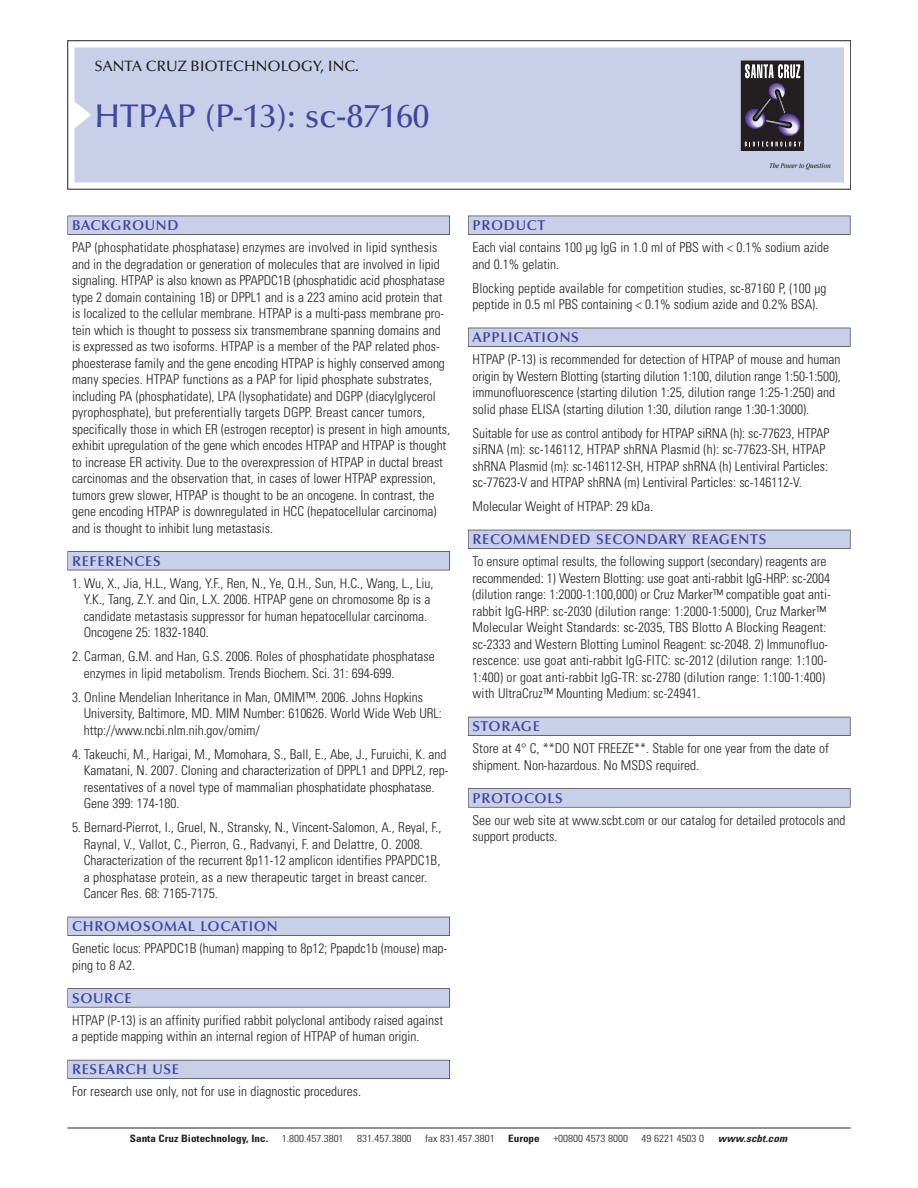
<style>
.page{position:relative;width:918px;height:1188px;background:#fff}
.page>*{position:absolute;margin:0;border:0;box-sizing:border-box;transform-origin:0 0}
.t1{font:500 33px "Optima";color:#41459c}
.t2{font:500 15px "Optima";color:#231f20}
.t3{font:600 14.25px "Optima";letter-spacing:.05em;color:#41459c}
.t4{font:300 condensed 13.5px/16.5px "Univers";color:#231f20}
.t5{font:300 condensed 10.2px "Univers";color:#231f20;scale:1.1 1}
.t6{font:700 condensed 10.2px "Univers";color:#231f20;scale:1.1 1}
.t7{font:italic 700 condensed 10.2px "Univers";color:#231f20;scale:1.1 1}
.t8{font:italic condensed 7.5px "Garamond";color:#231f20}
</style>
<div class="page">
<div style="left:74px;top:47px;width:770px;height:135px;background:#c7cfe9"></div>
<div style="left:741px;top:61px;width:62px;height:89px;background:#231f20"></div>
<div style="left:741px;top:61px;width:63px;height:90px;border:1px solid #231f20"></div>
<svg style="left:741px;top:64px;width:64px;height:83px"></svg>
<div style="left:68px;top:216px;width:382px;height:19px;background:#64636a"></div>
<div style="left:68px;top:216px;width:381px;height:18px;background:#c7cfe9"></div>
<div style="left:68px;top:551px;width:382px;height:19px;background:#64636a"></div>
<div style="left:68px;top:552px;width:381px;height:18px;background:#c7cfe9"></div>
<div style="left:68px;top:917px;width:382px;height:19px;background:#63636c"></div>
<div style="left:68px;top:917px;width:381px;height:18px;background:#c7cfe9"></div>
<div style="left:68px;top:988px;width:382px;height:19px;background:#6b696e"></div>
<div style="left:68px;top:989px;width:381px;height:18px;background:#c7cfe9"></div>
<div style="left:68px;top:1060px;width:382px;height:19px;background:#696a75"></div>
<div style="left:68px;top:1060px;width:381px;height:18px;background:#c7cfe9"></div>
<div style="left:468px;top:216px;width:382px;height:19px;background:#64636a"></div>
<div style="left:468px;top:216px;width:382px;height:18px;background:#c7cfe9"></div>
<div style="left:468px;top:328px;width:382px;height:19px;background:#62626a"></div>
<div style="left:468px;top:328px;width:382px;height:18px;background:#c7cfe9"></div>
<div style="left:468px;top:530px;width:382px;height:19px;background:#63636c"></div>
<div style="left:468px;top:530px;width:382px;height:18px;background:#c7cfe9"></div>
<div style="left:468px;top:717px;width:382px;height:19px;background:#63646e"></div>
<div style="left:468px;top:717px;width:382px;height:18px;background:#c7cfe9"></div>
<svg style="left:468px;top:788px;width:382px;height:20px"></svg>
<div style="left:468px;top:789px;width:382px;height:18px;background:#c7cfe9"></div>
<hr style="left:68px;top:1128px;width:782px;height:1px;background:#231f20">
<p class="t2" style="left:94px;top:60px;width:266px">SANTA CRUZ BIOTECHNOLOGY, INC.</p>
<h1 class="t1" style="left:94px;top:102px;width:336px">HTPAP (P-13): sc-87160</h1>
<p class="t3" style="left:72px;top:219px;width:108px">BACKGROUND</p>
<p class="t4" style="left:72px;top:240px;width:380px">PAP (phosphatidate phosphatase) enzymes are involved in lipid synthesis and in the degradation or generation of molecules that are involved in lipid signaling. HTPAP is also known as PPAPDC1B (phosphatidic acid phosphatase type 2 domain containing 1B) or DPPL1 and is a 223 amino acid protein that is localized to the cellular membrane. HTPAP is a multi-pass membrane pro&shy;tein which is thought to possess six transmembrane spanning domains and is expressed as two isoforms. HTPAP is a member of the PAP related phos&shy;phoesterase family and the gene encoding HTPAP is highly conserved among many species. HTPAP functions as a PAP for lipid phosphate substrates, including PA (phosphatidate), LPA (lysophatidate) and DGPP (diacylglycerol pyrophosphate), but preferentially targets DGPP. Breast cancer tumors, specifically those in which ER (estrogen receptor) is present in high amounts, exhibit upregulation of the gene which encodes HTPAP and HTPAP is thought to increase ER activity. Due to the overexpression of HTPAP in ductal breast carcinomas and the observation that, in cases of lower HTPAP expression, tumors grew slower, HTPAP is thought to be an oncogene. In contrast, the gene encoding HTPAP is downregulated in HCC (hepatocellular carcinoma) and is thought to inhibit lung metastasis.</p>
<p class="t3" style="left:72px;top:555px;width:90px">REFERENCES</p>
<p class="t4" style="left:84px;top:576px;width:351px;text-indent:-12px">1. Wu, X., Jia, H.L., Wang, Y.F., Ren, N., Ye, Q.H., Sun, H.C., Wang, L., Liu, Y.K., Tang, Z.Y. and Qin, L.X. 2006. HTPAP gene on chromosome 8p is a candidate metastasis suppressor for human hepatocellular carcinoma.<br>Oncogene 25: 1832-1840.</p>
<p class="t4" style="left:84px;top:649px;width:353px;text-indent:-12px">2. Carman, G.M. and Han, G.S. 2006. Roles of phosphatidate phosphatase enzymes in lipid metabolism. Trends Biochem. Sci. 31: 694-699.</p>
<p class="t4" style="left:84px;top:690px;width:360px;text-indent:-12px">3. Online Mendelian Inheritance in Man, OMIM™. 2006. Johns Hopkins<br>University, Baltimore, MD. MIM Number: 610626. World Wide Web URL: http://www.ncbi.nlm.nih.gov/omim/</p>
<p class="t4" style="left:84px;top:747px;width:366px;text-indent:-12px">4. Takeuchi, M., Harigai, M., Momohara, S., Ball, E., Abe, J., Furuichi, K. and Kamatani, N. 2007. Cloning and characterization of DPPL1 and DPPL2, rep&shy;resentatives of a novel type of mammalian phosphatidate phosphatase.<br>Gene 399: 174-180.</p>
<p class="t4" style="left:84px;top:820px;width:359px;text-indent:-12px">5. Bernard-Pierrot, I., Gruel, N., Stransky, N., Vincent-Salomon, A., Reyal, F., Raynal, V., Vallot, C., Pierron, G., Radvanyi, F. and Delattre, O. 2008.<br>Characterization of the recurrent 8p11-12 amplicon identifies PPAPDC1B, a phosphatase protein, as a new therapeutic target in breast cancer.<br>Cancer Res. 68: 7165-7175.</p>
<p class="t3" style="left:72px;top:920px;width:207px">CHROMOSOMAL LOCATION</p>
<p class="t4" style="left:72px;top:942px;width:377px">Genetic locus: PPAPDC1B (human) mapping to 8p12; Ppapdc1b (mouse) map&shy;ping to 8 A2.</p>
<p class="t3" style="left:72px;top:992px;width:61px">SOURCE</p>
<p class="t4" style="left:72px;top:1013px;width:373px">HTPAP (P-13) is an affinity purified rabbit polyclonal antibody raised against a peptide mapping within an internal region of HTPAP of human origin.</p>
<p class="t3" style="left:72px;top:1063px;width:109px">RESEARCH USE</p>
<p class="t4" style="left:72px;top:1085px;width:290px">For research use only, not for use in diagnostic procedures.</p>
<p class="t8" style="left:769px;top:163px;width:63px">The Power to Question</p>
<p class="t3" style="left:473px;top:219px;width:74px">PRODUCT</p>
<p class="t4" style="left:473px;top:240px;width:358px">Each vial contains 100 µg IgG in 1.0 ml of PBS with &lt; 0.1% sodium azide and 0.1% gelatin.</p>
<p class="t4" style="left:473px;top:281px;width:356px">Blocking peptide available for competition studies, sc-87160 P, (100 µg peptide in 0.5 ml PBS containing &lt; 0.1% sodium azide and 0.2% BSA).</p>
<p class="t3" style="left:473px;top:331px;width:108px">APPLICATIONS</p>
<p class="t4" style="left:473px;top:352px;width:370px">HTPAP (P-13) is recommended for detection of HTPAP of mouse and human origin by Western Blotting (starting dilution 1:100, dilution range 1:50-1:500), immunofluorescence (starting dilution 1:25, dilution range 1:25-1:250) and solid phase ELISA (starting dilution 1:30, dilution range 1:30-1:3000).</p>
<p class="t4" style="left:473px;top:426px;width:358px">Suitable for use as control antibody for HTPAP siRNA (h): sc-77623, HTPAP siRNA (m): sc-146112, HTPAP shRNA Plasmid (h): sc-77623-SH, HTPAP shRNA Plasmid (m): sc-146112-SH, HTPAP shRNA (h) Lentiviral Particles: sc-77623-V and HTPAP shRNA (m) Lentiviral Particles: sc-146112-V.</p>
<p class="t4" style="left:473px;top:499px;width:182px">Molecular Weight of HTPAP: 29 kDa.</p>
<p class="t3" style="left:473px;top:533px;width:295px">RECOMMENDED SECONDARY REAGENTS</p>
<p class="t4" style="left:473px;top:555px;width:360px">To ensure optimal results, the following support (secondary) reagents are recommended: 1) Western Blotting: use goat anti-rabbit IgG-HRP: sc-2004 (dilution range: 1:2000-1:100,000) or Cruz Marker™ compatible goat anti&shy;rabbit IgG-HRP: sc-2030 (dilution range: 1:2000-1:5000), Cruz Marker™ Molecular Weight Standards: sc-2035, TBS Blotto A Blocking Reagent: sc-2333 and Western Blotting Luminol Reagent: sc-2048. 2) Immunofluo&shy;rescence: use goat anti-rabbit IgG-FITC: sc-2012 (dilution range: 1:100- 1:400) or goat anti-rabbit IgG-TR: sc-2780 (dilution range: 1:100-1:400) with UltraCruz™ Mounting Medium: sc-24941.</p>
<p class="t3" style="left:473px;top:720px;width:69px">STORAGE</p>
<p class="t4" style="left:473px;top:742px;width:358px">Store at 4° C, **DO NOT FREEZE**. Stable for one year from the date of shipment. Non-hazardous. No MSDS required.</p>
<p class="t3" style="left:473px;top:792px;width:92px">PROTOCOLS</p>
<p class="t4" style="left:473px;top:813px;width:375px">See our web site at www.scbt.com or our catalog for detailed protocols and support products.</p>
<p class="t6" style="left:130px;top:1135px;width:127px">Santa Cruz Biotechnology, Inc.</p>
<p class="t5" style="left:282px;top:1135px;width:58px">1.800.457.3801</p>
<p class="t5" style="left:357px;top:1135px;width:51px">831.457.3800</p>
<p class="t5" style="left:425px;top:1135px;width:65px">fax 831.457.3801</p>
<p class="t6" style="left:508px;top:1135px;width:30px">Europe</p>
<p class="t5" style="left:553px;top:1135px;width:69px">+00800 4573 8000</p>
<p class="t5" style="left:642px;top:1135px;width:58px">49 6221 4503 0</p>
<p class="t7" style="left:718px;top:1135px;width:67px">www.scbt.com</p>
</div>
